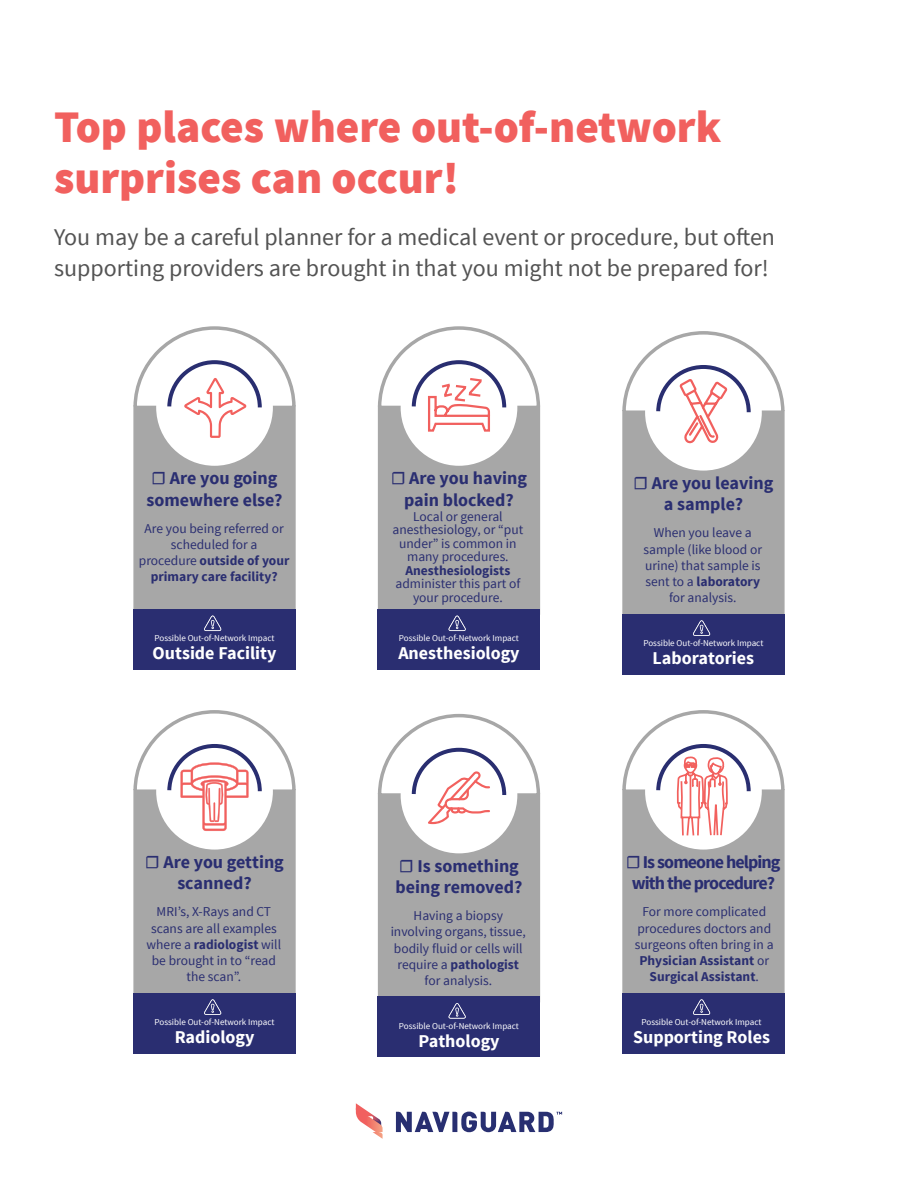
<style>
.page{position:relative;width:918px;height:1188px;background:#fff}
.page>*{position:absolute;margin:0;border:0;box-sizing:border-box;transform-origin:0 0}
.t1{font:900 45px/51px "Source Sans Pro";color:#f1605e}
.t2{font:24px/31.5px "Source Sans Pro";color:#535353}
.t3{font:700 18px/21.6px "Source Sans Pro";color:#2a2e71;text-align:center}
.t4{font:700 18px "Source Sans Pro";color:#fff}
.t5{font:700 18px/21.6px "Source Sans Pro";letter-spacing:-.05em;color:#2a2e71;text-align:center}
.t6{font:13.5px/16.2px "Source Sans Pro";color:#2a2e71;text-align:center}
.t7{font:9px "Source Sans Pro";color:#fff}
.s1{font-weight:700}
</style>
<div class="page">
<svg style="left:356px;top:1103px;width:27px;height:36px"></svg>
<svg style="left:396px;top:1112px;width:166px;height:20px"></svg>
<svg style="left:133px;top:326px;width:163px;height:283px"></svg>
<div style="left:156px;top:349px;width:117px;height:117px;background:#fff;border-radius:50%"></div>
<div style="left:133px;top:609px;width:163px;height:61px;background:#2a2e71"></div>
<svg style="left:204px;top:616px;width:17px;height:15px"></svg>
<svg style="left:167px;top:360px;width:95px;height:78px"></svg>
<svg style="left:622px;top:331px;width:163px;height:283px"></svg>
<div style="left:645px;top:354px;width:117px;height:117px;background:#fff;border-radius:50%"></div>
<svg style="left:656px;top:365px;width:95px;height:79px"></svg>
<div style="left:622px;top:614px;width:163px;height:60px;background:#2a2e71"></div>
<svg style="left:693px;top:620px;width:17px;height:16px"></svg>
<svg style="left:377px;top:713px;width:164px;height:335px"></svg>
<div style="left:401px;top:737px;width:116px;height:116px;background:#fff;border-radius:50%"></div>
<div style="left:378px;top:997px;width:162px;height:60px;background:#2a2e71"></div>
<svg style="left:448px;top:1003px;width:18px;height:16px"></svg>
<svg style="left:412px;top:748px;width:94px;height:76px"></svg>
<svg style="left:377px;top:326px;width:164px;height:334px"></svg>
<div style="left:401px;top:349px;width:116px;height:117px;background:#fff;border-radius:50%"></div>
<div style="left:378px;top:609px;width:162px;height:61px;background:#2a2e71"></div>
<svg style="left:448px;top:616px;width:18px;height:15px"></svg>
<svg style="left:412px;top:360px;width:94px;height:72px"></svg>
<svg style="left:133px;top:710px;width:163px;height:283px"></svg>
<div style="left:156px;top:733px;width:117px;height:117px;background:#fff;border-radius:50%"></div>
<div style="left:133px;top:993px;width:163px;height:60px;background:#2a2e71"></div>
<svg style="left:204px;top:999px;width:17px;height:16px"></svg>
<svg style="left:167px;top:744px;width:95px;height:87px"></svg>
<svg style="left:622px;top:710px;width:163px;height:283px"></svg>
<div style="left:645px;top:733px;width:117px;height:117px;background:#fff;border-radius:50%"></div>
<div style="left:622px;top:993px;width:163px;height:60px;background:#2a2e71"></div>
<svg style="left:693px;top:999px;width:17px;height:16px"></svg>
<svg style="left:656px;top:744px;width:95px;height:183px"></svg>
<p class="t1" style="left:54px;top:103px;width:669px">Top places where out-of-network surprises can occur!</p>
<p class="t2" style="left:54px;top:222px;width:723px">You may be a careful planner for a medical event or procedure, but often supporting providers are brought in that you might not be prepared for!</p>
<p class="t3" style="left:147px;top:468px;width:138px;text-align:left">☐ Are you going somewhere else?</p>
<p class="t6" style="left:139px;top:520px;width:152px">Are you being referred or scheduled for a<br>procedure <span class="s1">outside of your primary care facility?</span></p>
<p class="t7" style="left:155px;top:633px;width:122px">Possible Out-of-Network Impact</p>
<p class="t4" style="left:153px;top:642px;width:125px">Outside Facility</p>
<p class="t3" style="left:145px;top:852px;width:140px">☐ Are you getting scanned?</p>
<p class="t6" style="left:147px;top:904px;width:136px">MRI’s, X-Rays and CT scans are all examples where a <span class="s1">radiologist</span> will be brought in to “read the scan”.</p>
<p class="t7" style="left:155px;top:1017px;width:122px">Possible Out-of-Network Impact</p>
<p class="t4" style="left:175px;top:1026px;width:81px">Radiology</p>
<p class="t3" style="left:391px;top:468px;width:137px">☐ Are you having pain blocked?</p>
<p class="t6" style="left:393px;top:510px;width:132px;line-height:13.5px">Local or general anesthesiology, or “put under” is common in many procedures.<br><span class="s1">Anesthesiologists </span>administer this part of your procedure.</p>
<p class="t7" style="left:399px;top:633px;width:122px">Possible Out-of-Network Impact</p>
<p class="t4" style="left:398px;top:642px;width:123px">Anesthesiology</p>
<p class="t3" style="left:395px;top:856px;width:129px;text-align:left">☐ Is something being removed?</p>
<p class="t6" style="left:391px;top:908px;width:137px">Having a biopsy involving organs, tissue, bodily fluid or cells will require a <span class="s1">pathologist </span>for analysis.</p>
<p class="t7" style="left:399px;top:1020px;width:122px">Possible Out-of-Network Impact</p>
<p class="t4" style="left:418px;top:1029px;width:83px">Pathology</p>
<p class="t3" style="left:633px;top:473px;width:141px">☐ Are you leaving a sample?</p>
<p class="t6" style="left:643px;top:525px;width:120px">When you leave a sample (like blood or urine) that sample is sent to a <span class="s1">laboratory </span>for analysis.</p>
<p class="t7" style="left:643px;top:638px;width:122px">Possible Out-of-Network Impact</p>
<p class="t4" style="left:653px;top:647px;width:103px">Laboratories</p>
<p class="t5" style="left:626px;top:852px;width:156px">☐ Is someone helping with the procedure?</p>
<p class="t6" style="left:635px;top:904px;width:140px">For more complicated procedures doctors and surgeons often bring in a<br><span class="s1">Physician Assistant</span> or<br><span class="s1">Surgical Assistant</span>.</p>
<p class="t7" style="left:642px;top:1017px;width:122px">Possible Out-of-Network Impact</p>
<p class="t4" style="left:633px;top:1026px;width:138px">Supporting Roles</p>
</div>
